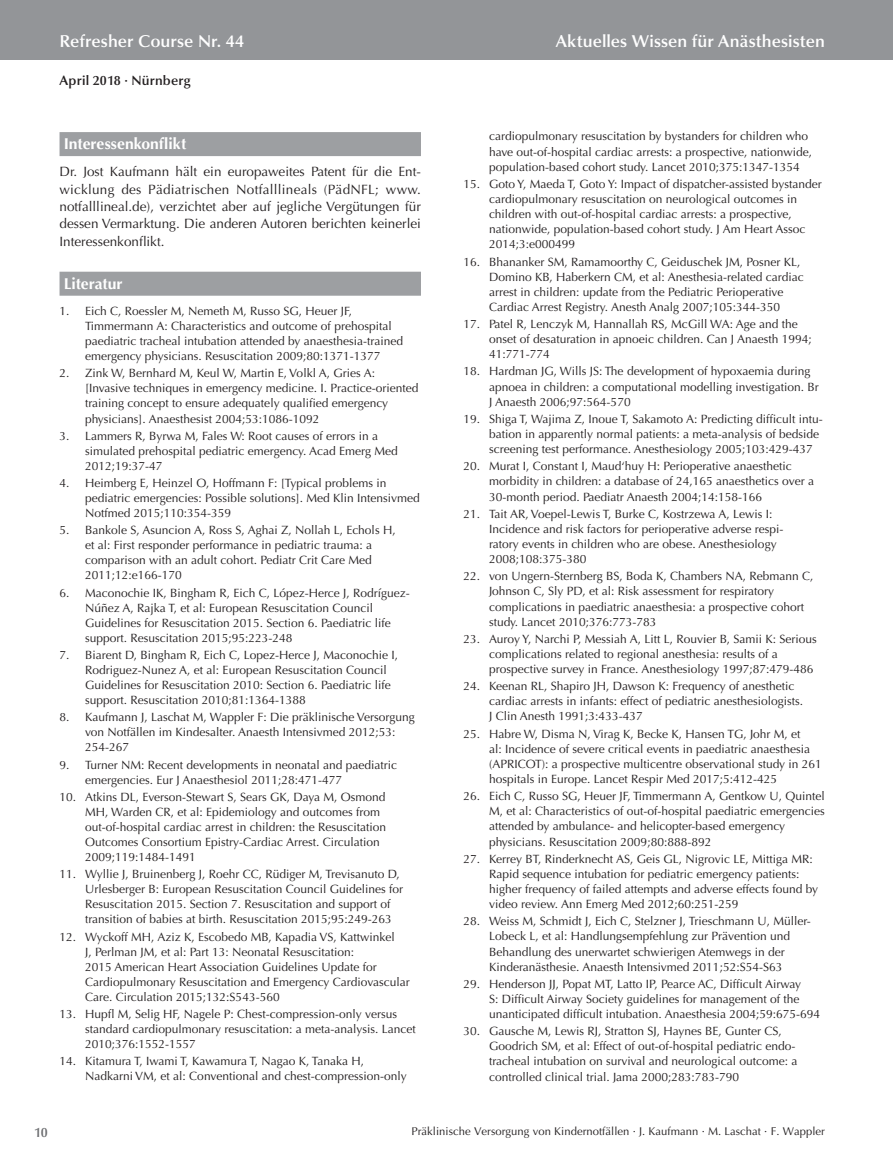
<style>
.page{position:relative;width:893px;height:1174px;background:#fff}
.page>*{position:absolute;margin:0;border:0;box-sizing:border-box;transform-origin:0 0}
.t1{font:600 17.25px "Optima";letter-spacing:.005em;color:#fff}
.t2{font:700 15.75px "Optima";color:#fff}
.t3{font:13.5px/17.2px "Optima";color:#231f20;text-align:justify}
.t4{font:600 13.5px "Optima";letter-spacing:.01em;color:#231f20}
.t5{font:600 13.5px "Optima";color:#6c6d70}
.t6{font:12px/15.1px "Optima";color:#231f20}
.t7{font:11.25px "Optima";letter-spacing:.005em;color:#231f20}
</style>
<div class="page">
<div style="left:0;top:0;width:893px;height:60px;background:#939598"></div>
<div style="left:60px;top:132px;width:361px;height:24px;background:#9d9fa2"></div>
<div style="left:60px;top:272px;width:361px;height:24px;background:#9d9fa2"></div>
<h1 class="t1" style="left:60px;top:31px;width:186px">Refresher Course Nr. 44</h1>
<p class="t4" style="left:60px;top:73px;width:133px">April 2018 · Nürnberg</p>
<h2 class="t2" style="left:64px;top:135px;width:124px">Interessenkonflikt</h2>
<p class="t3" style="left:60px;top:163px;width:363px">Dr. Jost Kaufmann hält ein europaweites Patent für die Ent&shy;wicklung des Pädiatrischen Notfalllineals (PädNFL; www. notfalllineal.de), verzichtet aber auf jegliche Vergütungen für dessen Vermarktung. Die anderen Autoren berichten keinerlei Interessenkonflikt.</p>
<h2 class="t2" style="left:64px;top:274px;width:60px">Literatur</h2>
<p class="t6" style="left:85px;top:304px;width:320px;text-indent:-26px">1. Eich C, Roessler M, Nemeth M, Russo SG, Heuer JF, Timmermann A: Characteristics and outcome of prehospital paediatric tracheal intubation attended by anaesthesia-trained emergency physicians. Resuscitation 2009;80:1371-1377</p>
<p class="t6" style="left:85px;top:366px;width:335px;text-indent:-26px">2. Zink W, Bernhard M, Keul W, Martin E, Volkl A, Gries A: [Invasive techniques in emergency medicine. I. Practice-oriented training concept to ensure adequately qualified emergency physicians]. Anaesthesist 2004;53:1086-1092</p>
<p class="t6" style="left:85px;top:428px;width:314px;text-indent:-26px">3. Lammers R, Byrwa M, Fales W: Root causes of errors in a simulated prehospital pediatric emergency. Acad Emerg Med<br>2012;19:37-47</p>
<p class="t6" style="left:85px;top:475px;width:336px;text-indent:-26px">4. Heimberg E, Heinzel O, Hoffmann F: [Typical problems in pediatric emergencies: Possible solutions]. Med Klin Intensivmed<br>Notfmed 2015;110:354-359</p>
<p class="t6" style="left:85px;top:523px;width:312px;text-indent:-26px">5. Bankole S, Asuncion A, Ross S, Aghai Z, Nollah L, Echols H, et al: First responder performance in pediatric trauma: a comparison with an adult cohort. Pediatr Crit Care Med 2011;12:e166-170</p>
<p class="t6" style="left:85px;top:585px;width:326px;text-indent:-26px">6. Maconochie IK, Bingham R, Eich C, López-Herce J, Rodríguez-Núñez A, Rajka T, et al: European Resuscitation Council Guidelines for Resuscitation 2015. Section 6. Paediatric life support. Resuscitation 2015;95:223-248</p>
<p class="t6" style="left:85px;top:647px;width:314px;text-indent:-26px">7. Biarent D, Bingham R, Eich C, Lopez-Herce J, Maconochie I, Rodriguez-Nunez A, et al: European Resuscitation Council Guidelines for Resuscitation 2010: Section 6. Paediatric life support. Resuscitation 2010;81:1364-1388</p>
<p class="t6" style="left:85px;top:710px;width:331px;text-indent:-26px">8. Kaufmann J, Laschat M, Wappler F: Die präklinische Versorgung von Notfällen im Kindesalter. Anaesth Intensivmed 2012;53:<br>254-267</p>
<p class="t6" style="left:85px;top:757px;width:314px;text-indent:-26px">9. Turner NM: Recent developments in neonatal and paediatric emergencies. Eur J Anaesthesiol 2011;28:471-477</p>
<p class="t6" style="left:85px;top:789px;width:303px;text-indent:-26px">10. Atkins DL, Everson-Stewart S, Sears GK, Daya M, Osmond MH, Warden CR, et al: Epidemiology and outcomes from out-of-hospital cardiac arrest in children: the Resuscitation Outcomes Consortium Epistry-Cardiac Arrest. Circulation 2009;119:1484-1491</p>
<p class="t6" style="left:85px;top:866px;width:320px;text-indent:-26px">11. Wyllie J, Bruinenberg J, Roehr CC, Rüdiger M, Trevisanuto D, Urlesberger B: European Resuscitation Council Guidelines for Resuscitation 2015. Section 7. Resuscitation and support of transition of babies at birth. Resuscitation 2015;95:249-263</p>
<p class="t6" style="left:85px;top:929px;width:326px;text-indent:-26px">12. Wyckoff MH, Aziz K, Escobedo MB, Kapadia VS, Kattwinkel<br>J, Perlman JM, et al: Part 13: Neonatal Resuscitation:<br>2015 American Heart Association Guidelines Update for Cardiopulmonary Resuscitation and Emergency Cardiovascular Care. Circulation 2015;132:S543-560</p>
<p class="t6" style="left:85px;top:1006px;width:332px;text-indent:-26px">13. Hupfl M, Selig HF, Nagele P: Chest-compression-only versus standard cardiopulmonary resuscitation: a meta-analysis. Lancet<br>2010;376:1552-1557</p>
<p class="t6" style="left:85px;top:1053px;width:323px;text-indent:-26px">14. Kitamura T, Iwami T, Kawamura T, Nagao K, Tanaka H,<br>Nadkarni VM, et al: Conventional and chest-compression-only</p>
<h1 class="t1" style="left:556px;top:31px;width:271px">Aktuelles Wissen für Anästhesisten</h1>
<p class="t6" style="left:489px;top:129px;width:325px">cardiopulmonary resuscitation by bystanders for children who have out-of-hospital cardiac arrests: a prospective, nationwide, population-based cohort study. Lancet 2010;375:1347-1354</p>
<p class="t6" style="left:489px;top:176px;width:334px;text-indent:-26px">15. Goto Y, Maeda T, Goto Y: Impact of dispatcher-assisted bystander cardiopulmonary resuscitation on neurological outcomes in children with out-of-hospital cardiac arrests: a prospective, nationwide, population-based cohort study. J Am Heart Assoc 2014;3:e000499</p>
<p class="t6" style="left:489px;top:254px;width:316px;text-indent:-26px">16. Bhananker SM, Ramamoorthy C, Geiduschek JM, Posner KL, Domino KB, Haberkern CM, et al: Anesthesia-related cardiac arrest in children: update from the Pediatric Perioperative Cardiac Arrest Registry. Anesth Analg 2007;105:344-350</p>
<p class="t6" style="left:489px;top:316px;width:324px;text-indent:-26px">17. Patel R, Lenczyk M, Hannallah RS, McGill WA: Age and the onset of desaturation in apnoeic children. Can J Anaesth 1994;<br>41:771-774</p>
<p class="t6" style="left:489px;top:364px;width:331px;text-indent:-26px">18. Hardman JG, Wills JS: The development of hypoxaemia during apnoea in children: a computational modelling investigation. Br<br>J Anaesth 2006;97:564-570</p>
<p class="t6" style="left:489px;top:411px;width:335px;text-indent:-26px">19. Shiga T, Wajima Z, Inoue T, Sakamoto A: Predicting difficult intu&shy;bation in apparently normal patients: a meta-analysis of bedside screening test performance. Anesthesiology 2005;103:429-437</p>
<p class="t6" style="left:489px;top:459px;width:326px;text-indent:-26px">20. Murat I, Constant I, Maud‘huy H: Perioperative anaesthetic morbidity in children: a database of 24,165 anaesthetics over a<br>30-month period. Paediatr Anaesth 2004;14:158-166</p>
<p class="t6" style="left:489px;top:506px;width:296px;text-indent:-26px">21. Tait AR, Voepel-Lewis T, Burke C, Kostrzewa A, Lewis I:<br>Incidence and risk factors for perioperative adverse respi&shy;ratory events in children who are obese. Anesthesiology 2008;108:375-380</p>
<p class="t6" style="left:489px;top:569px;width:326px;text-indent:-26px">22. von Ungern-Sternberg BS, Boda K, Chambers NA, Rebmann C, Johnson C, Sly PD, et al: Risk assessment for respiratory complications in paediatric anaesthesia: a prospective cohort study. Lancet 2010;376:773-783</p>
<p class="t6" style="left:489px;top:631px;width:329px;text-indent:-26px">23. Auroy Y, Narchi P, Messiah A, Litt L, Rouvier B, Samii K: Serious complications related to regional anesthesia: results of a prospective survey in France. Anesthesiology 1997;87:479-486</p>
<p class="t6" style="left:489px;top:679px;width:316px;text-indent:-26px">24. Keenan RL, Shapiro JH, Dawson K: Frequency of anesthetic cardiac arrests in infants: effect of pediatric anesthesiologists.<br>J Clin Anesth 1991;3:433-437</p>
<p class="t6" style="left:489px;top:726px;width:334px;text-indent:-26px">25. Habre W, Disma N, Virag K, Becke K, Hansen TG, Johr M, et<br>al: Incidence of severe critical events in paediatric anaesthesia (APRICOT): a prospective multicentre observational study in 261 hospitals in Europe. Lancet Respir Med 2017;5:412-425</p>
<p class="t6" style="left:489px;top:788px;width:337px;text-indent:-26px">26. Eich C, Russo SG, Heuer JF, Timmermann A, Gentkow U, Quintel M, et al: Characteristics of out-of-hospital paediatric emergencies attended by ambulance- and helicopter-based emergency physicians. Resuscitation 2009;80:888-892</p>
<p class="t6" style="left:489px;top:851px;width:331px;text-indent:-26px">27. Kerrey BT, Rinderknecht AS, Geis GL, Nigrovic LE, Mittiga MR:<br>Rapid sequence intubation for pediatric emergency patients: higher frequency of failed attempts and adverse effects found by video review. Ann Emerg Med 2012;60:251-259</p>
<p class="t6" style="left:463px;top:913px;width:349px;text-align:center">28. Weiss M, Schmidt J, Eich C, Stelzner J, Trieschmann U, Müller-Lobeck L, et al: Handlungsempfehlung zur Prävention und Behandlung des unerwartet schwierigen Atemwegs in der Kinderanästhesie. Anaesth Intensivmed 2011;52:S54-S63</p>
<p class="t6" style="left:489px;top:976px;width:333px;text-indent:-26px">29. Henderson JJ, Popat MT, Latto IP, Pearce AC, Difficult Airway<br>S: Difficult Airway Society guidelines for management of the unanticipated difficult intubation. Anaesthesia 2004;59:675-694</p>
<p class="t6" style="left:489px;top:1023px;width:310px;text-indent:-26px">30. Gausche M, Lewis RJ, Stratton SJ, Haynes BE, Gunter CS, Goodrich SM, et al: Effect of out-of-hospital pediatric endo&shy;tracheal intubation on survival and neurological outcome: a controlled clinical trial. Jama 2000;283:783-790</p>
<p class="t5" style="left:34px;top:1124px;width:15px">10</p>
<p class="t7" style="left:411px;top:1125px;width:415px">Präklinische Versorgung von Kindernotfällen · J. Kaufmann · M. Laschat · F. Wappler</p>
</div>
